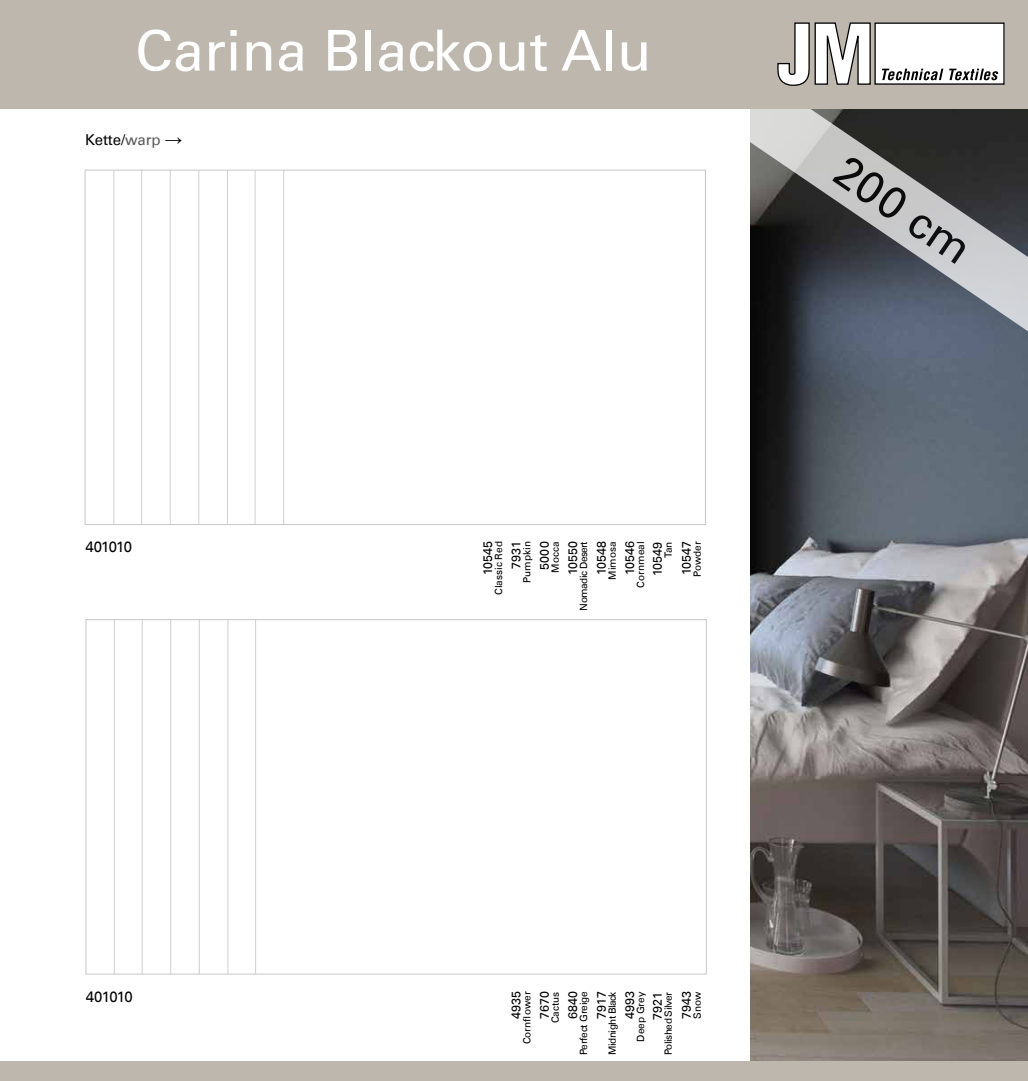
<style>
.page{position:relative;width:1028px;height:1081px;background:#fff}
.page>*{position:absolute;margin:0;border:0;box-sizing:border-box;transform-origin:0 0}
.t1{font:56.25px "Univers LT";color:#fff}
.t2{font:45px "Univers LT";color:#000}
.t3{font:15px "Univers LT";letter-spacing:-.025em;color:#000}
.t4{font:15px "Univers LT";color:#000}
.t5{font:12.5px "Univers LT";color:#000}
.t6{font:10px "Univers LT";color:#000}
.t7{font:10px "Univers LT";letter-spacing:-.05em;color:#000}
.t8{font:10px "Univers LT";letter-spacing:-.025em;color:#000}
.s1{color:#58585a}
.s2{font-family:"Arial";font-weight:700;font-size:17.5px}
</style>
<div class="page">
<img style="left:750px;top:368px;width:278px;height:693px">
<svg style="left:690px;top:108px;width:338px;height:260px"></svg>
<div style="left:0;top:0;width:1028px;height:108px;background:#beb7ae"></div>
<div style="left:0;top:1061px;width:1028px;height:20px;background:#beb7ae"></div>
<hr style="left:113px;top:170px;width:1px;height:355px;background:#c6c7c8">
<hr style="left:141px;top:170px;width:1px;height:354px;background:#c6c7c8">
<hr style="left:170px;top:170px;width:1px;height:354px;background:#c6c7c8">
<hr style="left:198px;top:170px;width:1px;height:354px;background:#c6c7c8">
<hr style="left:227px;top:170px;width:1px;height:354px;background:#c6c7c8">
<hr style="left:255px;top:170px;width:1px;height:354px;background:#c6c7c8">
<hr style="left:283px;top:170px;width:1px;height:354px;background:#c6c7c8">
<hr style="left:114px;top:620px;width:1px;height:354px;background:#c6c7c8">
<hr style="left:142px;top:620px;width:1px;height:354px;background:#c6c7c8">
<hr style="left:170px;top:620px;width:1px;height:354px;background:#c6c7c8">
<hr style="left:199px;top:620px;width:1px;height:354px;background:#c6c7c8">
<hr style="left:228px;top:620px;width:1px;height:354px;background:#c6c7c8">
<hr style="left:255px;top:620px;width:1px;height:354px;background:#c6c7c8">
<div style="left:875px;top:23px;width:129px;height:61px;background:#fff"></div>
<svg style="left:882px;top:69px;width:61px;height:11px"></svg>
<svg style="left:949px;top:69px;width:49px;height:11px"></svg>
<div style="left:874px;top:23px;width:130px;height:62px;border:1px solid #000"></div>
<svg style="left:777px;top:23px;width:94px;height:63px"></svg>
<h1 class="t1" style="left:135px;top:17px;width:518px">Carina Blackout Alu</h1>
<h3 class="t4" style="left:85px;top:131px;width:99px">Kette/<span class="s1">warp</span> <span class="s2">→</span></h3>
<h3 class="t3" style="left:85px;top:538px;width:48px">401010</h3>
<p class="t5" style="left:480px;top:575px;width:36px;rotate:-90deg">10545</p>
<p class="t6" style="left:493px;top:595px;width:55px;rotate:-90deg">Classic Red</p>
<p class="t5" style="left:679px;top:575px;width:36px;rotate:-90deg">10547</p>
<p class="t6" style="left:691px;top:577px;width:37px;rotate:-90deg">Powder</p>
<p class="t5" style="left:565px;top:575px;width:36px;rotate:-90deg">10550</p>
<p class="t7" style="left:578px;top:611px;width:71px;rotate:-90deg">Nomadic Desert</p>
<p class="t5" style="left:622px;top:575px;width:36px;rotate:-90deg">10546</p>
<p class="t6" style="left:634px;top:587px;width:48px;rotate:-90deg">Cornmeal</p>
<p class="t5" style="left:594px;top:575px;width:36px;rotate:-90deg">10548</p>
<p class="t6" style="left:606px;top:580px;width:40px;rotate:-90deg">Mimosa</p>
<p class="t5" style="left:509px;top:569px;width:29px;rotate:-90deg">7931</p>
<p class="t5" style="left:537px;top:570px;width:30px;rotate:-90deg">5000</p>
<p class="t6" style="left:549px;top:572px;width:33px;rotate:-90deg">Mocca</p>
<p class="t6" style="left:521px;top:583px;width:43px;rotate:-90deg">Pumpkin</p>
<p class="t5" style="left:650px;top:576px;width:36px;rotate:-90deg">10549</p>
<p class="t6" style="left:662px;top:558px;width:18px;rotate:-90deg">Tan</p>
<h2 class="t2" style="left:854px;top:144px;width:156px;rotate:34deg">200 cm</h2>
<h3 class="t3" style="left:86px;top:987px;width:48px">401010</h3>
<p class="t5" style="left:594px;top:1019px;width:29px;rotate:-90deg">7917</p>
<p class="t7" style="left:606px;top:1055px;width:65px;rotate:-90deg">Midnight Black</p>
<p class="t5" style="left:509px;top:1019px;width:29px;rotate:-90deg">4935</p>
<p class="t6" style="left:521px;top:1044px;width:54px;rotate:-90deg">Cornflower</p>
<p class="t5" style="left:679px;top:1019px;width:29px;rotate:-90deg">7943</p>
<p class="t6" style="left:691px;top:1018px;width:29px;rotate:-90deg">Snow</p>
<p class="t5" style="left:622px;top:1019px;width:29px;rotate:-90deg">4993</p>
<p class="t6" style="left:634px;top:1041px;width:52px;rotate:-90deg">Deep Grey</p>
<p class="t5" style="left:537px;top:1019px;width:29px;rotate:-90deg">7670</p>
<p class="t6" style="left:549px;top:1023px;width:33px;rotate:-90deg">Cactus</p>
<p class="t5" style="left:565px;top:1019px;width:29px;rotate:-90deg">6840</p>
<p class="t8" style="left:578px;top:1055px;width:65px;rotate:-90deg">Perfect Greige</p>
<p class="t5" style="left:650px;top:1019px;width:29px;rotate:-90deg">7921</p>
<p class="t7" style="left:662px;top:1055px;width:65px;rotate:-90deg">Polished Silver</p>
</div>
